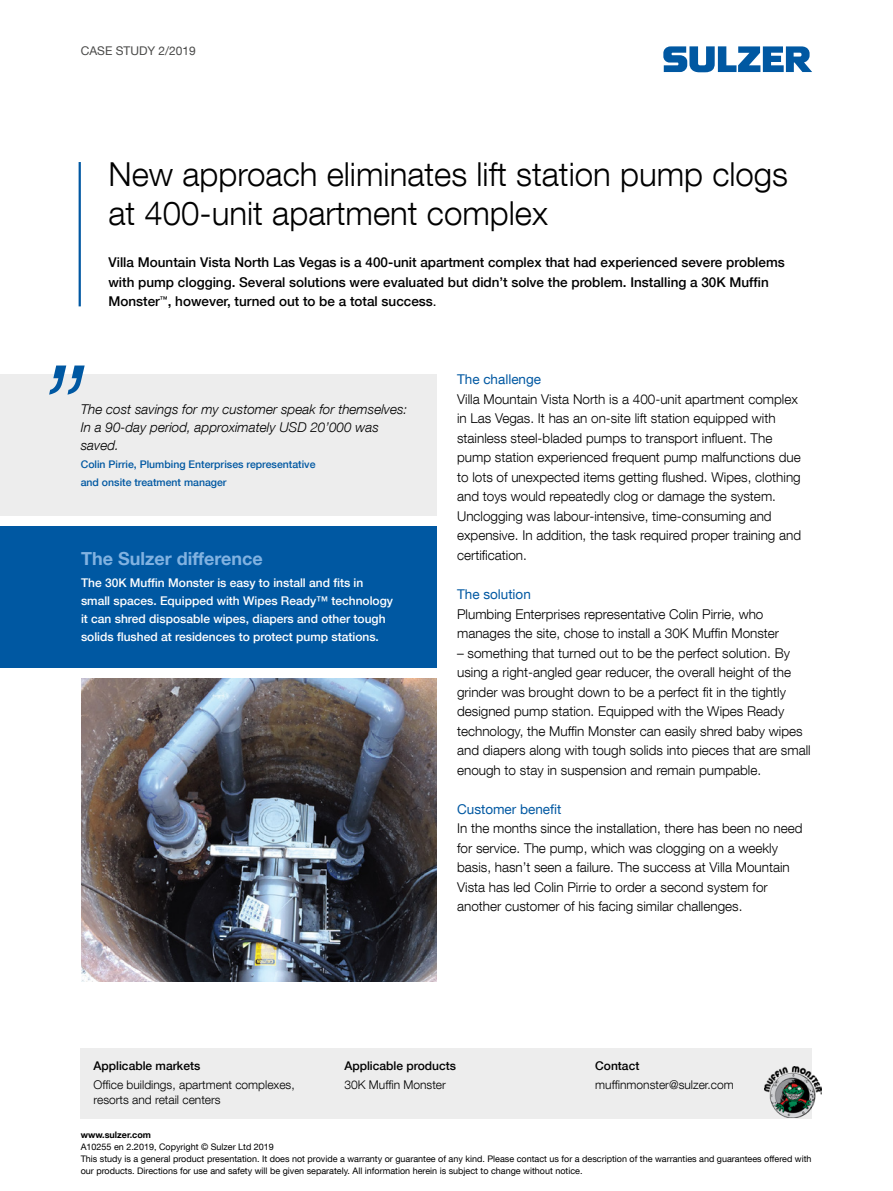
<style>
.page{position:relative;width:893px;height:1191px;background:#fff}
.page>*{position:absolute;margin:0;border:0;box-sizing:border-box;transform-origin:0 0}
.Cover_title{font:300 33px/39.6px "Helvetica Neue LT Com";color:#000}
.Difference_headline{font:700 18px "Helvetica Neue LT Com";color:#81b2e1}
.Body_text{font:300 13.5px/19.5px "Helvetica Neue LT Com";color:#000}
.Lead_text{font:500 13.5px/19.5px "Helvetica Neue LT Com";color:#000}
.t1{font:italic 300 13.5px/18px "Helvetica Neue LT Com";color:#000}
.Subtitle_blue{font:13.5px "Helvetica Neue LT Com";color:#0058a2}
.Difference_text{font:500 12px/18px "Helvetica Neue LT Com";color:#fff}
.Contact_text{font:300 12px/15px "Helvetica Neue LT Com";color:#000}
.Contact_headline{font:500 12px "Helvetica Neue LT Com";color:#000}
.CASE_STUDY{font:12px "Helvetica Neue LT Com";color:#4a4a49}
.Quoted_person{font:500 10.5px/18px "Helvetica Neue LT Com";color:#0058a2}
.Disclaimer{font:9px "Helvetica Neue LT Com";color:#000}
.URL{font:700 9px "Helvetica Neue LT Com";color:#000}
.s1{font-weight:400}
</style>
<div class="page">
<svg style="left:663px;top:46px;width:149px;height:26px"></svg>
<div style="left:0;top:374px;width:436px;height:142px;background:#ededed"></div>
<svg style="left:49px;top:365px;width:36px;height:30px"></svg>
<hr style="left:79px;top:162px;width:2px;height:144px;background:#0058a2">
<div style="left:0;top:526px;width:436px;height:141px;background:#0058a2"></div>
<div style="left:81px;top:1048px;width:731px;height:70px;background:#ededed"></div>
<img style="left:764px;top:1066px;width:58px;height:51px">
<img style="left:81px;top:678px;width:355px;height:303px">
<p class="CASE_STUDY" style="left:81px;top:43px;width:117px">CASE STUDY 2/2019</p>
<p class="Cover_title" style="left:108px;top:153px;width:681px">New approach eliminates lift station pump clogs at 400-unit apartment complex</p>
<p class="Lead_text" style="left:108px;top:253px;width:678px">Villa Mountain Vista North Las Vegas is a 400-unit apartment complex that had experienced severe problems with pump clogging. Several solutions were evaluated but didn’t solve the problem. Installing a 30K Muffin<br>Monster<sup>™</sup>, however, turned out to be a total success<span class="s1">.</span></p>
<p class="t1" style="left:81px;top:400px;width:328px">The cost savings for my customer speak for themselves:<br>In a 90-day period, approximately USD 20’000 was saved.</p>
<p class="Quoted_person" style="left:81px;top:455px;width:236px">Colin Pirrie, Plumbing Enterprises representative and onsite treatment manager</p>
<p class="Difference_headline" style="left:81px;top:547px;width:183px">The Sulzer difference</p>
<p class="Difference_text" style="left:81px;top:573px;width:313px">The 30K Muffin Monster is easy to install and fits in small spaces. Equipped with Wipes Ready™ technology it can shred disposable wipes, diapers and other tough solids flushed at residences to protect pump stations.</p>
<p class="Subtitle_blue" style="left:457px;top:371px;width:86px">The challenge</p>
<p class="Body_text" style="left:457px;top:389px;width:346px">Villa Mountain Vista North is a 400-unit apartment complex in Las Vegas. It has an on-site lift station equipped with stainless steel-bladed pumps to transport influent. The pump station experienced frequent pump malfunctions due to lots of unexpected items getting flushed. Wipes, clothing and toys would repeatedly clog or damage the system.<br>Unclogging was labour-intensive, time-consuming and expensive. In addition, the task required proper training and certification.</p>
<p class="Subtitle_blue" style="left:457px;top:586px;width:75px">The solution</p>
<p class="Body_text" style="left:457px;top:603px;width:324px">Plumbing Enterprises representative Colin Pirrie, who manages the site, chose to install a 30K Muffin Monster</p>
<p class="Body_text" style="left:457px;top:642px;width:355px">– something that turned out to be the perfect solution. By using a right-angled gear reducer, the overall height of the grinder was brought down to be a perfect fit in the tightly designed pump station. Equipped with the Wipes Ready technology, the Muffin Monster can easily shred baby wipes and diapers along with tough solids into pieces that are small enough to stay in suspension and remain pumpable.</p>
<p class="Subtitle_blue" style="left:457px;top:800px;width:106px">Customer benefit</p>
<p class="Body_text" style="left:457px;top:818px;width:347px">In the months since the installation, there has been no need for service. The pump, which was clogging on a weekly basis, hasn’t seen a failure. The success at Villa Mountain Vista has led Colin Pirrie to order a second system for another customer of his facing similar challenges.</p>
<p class="Contact_headline" style="left:94px;top:1058px;width:108px">Applicable markets</p>
<p class="Contact_text" style="left:94px;top:1077px;width:203px">Office buildings, apartment complexes, resorts and retail centers</p>
<p class="Contact_headline" style="left:344px;top:1058px;width:113px">Applicable products</p>
<p class="Contact_text" style="left:344px;top:1077px;width:103px">30K Muffin Monster</p>
<p class="Contact_headline" style="left:595px;top:1058px;width:46px">Contact</p>
<p class="Contact_text" style="left:595px;top:1077px;width:140px">muffinmonster@sulzer.com</p>
<p class="URL" style="left:81px;top:1129px;width:72px">www.sulzer.com</p>
<p class="Disclaimer" style="left:81px;top:1141px;width:195px">A10255 en 2.2019, Copyright © Sulzer Ltd 2019</p>
<p class="Disclaimer" style="left:81px;top:1153px;width:732px">This study is a general product presentation. It does not provide a warranty or guarantee of any kind. Please contact us for a description of the warranties and guarantees offered with</p>
<p class="Disclaimer" style="left:81px;top:1165px;width:503px">our products. Directions for use and safety will be given separately. All information herein is subject to change without notice.</p>
</div>
